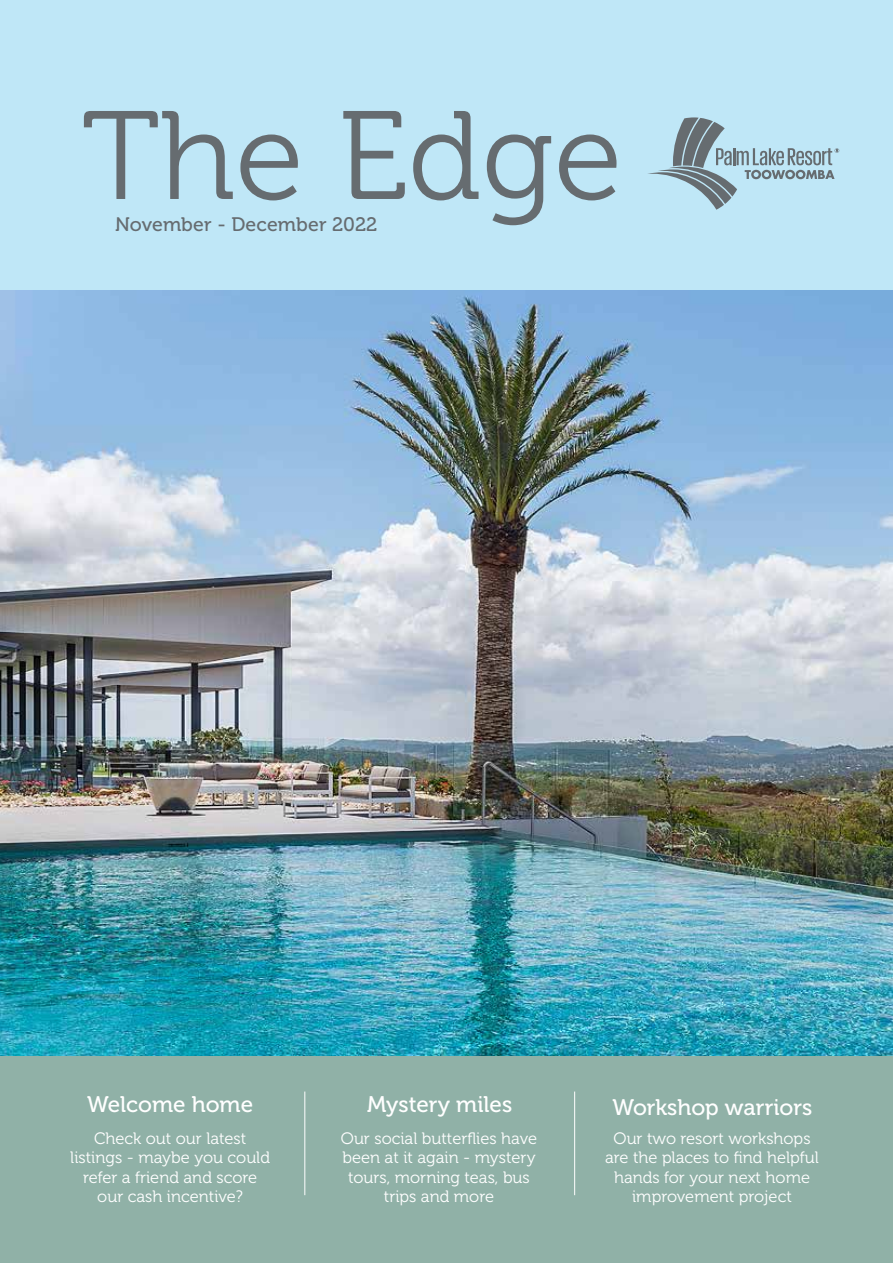
<style>
.page{position:relative;width:893px;height:1263px;background:#fff}
.page>*{position:absolute;margin:0;border:0;box-sizing:border-box;transform-origin:0 0}
.t1{font:125.25px "Museo 300";color:#666c70}
.t2{font:22.5px "Museo 500";color:#fff}
.t3{font:19.5px "Museo 500";letter-spacing:.005em;color:#666c70}
.t4{font:16.5px/19.5px "Museo 300";color:#fff;text-align:center}
</style>
<div class="page">
<img style="left:0;top:290px;width:893px;height:766px">
<div style="left:0;top:0;width:893px;height:290px;background:#bfe7f7"></div>
<div style="left:0;top:1056px;width:893px;height:207px;background:#90b1a7"></div>
<svg style="left:648px;top:117px;width:191px;height:93px"></svg>
<hr style="left:304px;top:1091px;width:1px;height:104px;background:#fff">
<hr style="left:574px;top:1091px;width:1px;height:104px;background:#fff">
<h1 class="t1" style="left:82px;top:88px;width:542px">The Edge</h1>
<p class="t3" style="left:115px;top:214px;width:264px">November - December 2022</p>
<h2 class="t2" style="left:87px;top:1092px;width:167px">Welcome home</h2>
<p class="t4" style="left:70px;top:1129px;width:201px">Check out our latest listings - maybe you could refer a friend and score our cash incentive?</p>
<h2 class="t2" style="left:367px;top:1092px;width:147px">Mystery miles</h2>
<p class="t4" style="left:341px;top:1129px;width:198px">Our social butterflies have been at it again - mystery tours, morning teas, bus trips and more</p>
<h2 class="t2" style="left:612px;top:1095px;width:201px">Workshop warriors</h2>
<p class="t4" style="left:605px;top:1129px;width:215px">Our two resort workshops are the places to find helpful hands for your next home improvement project</p>
</div>
